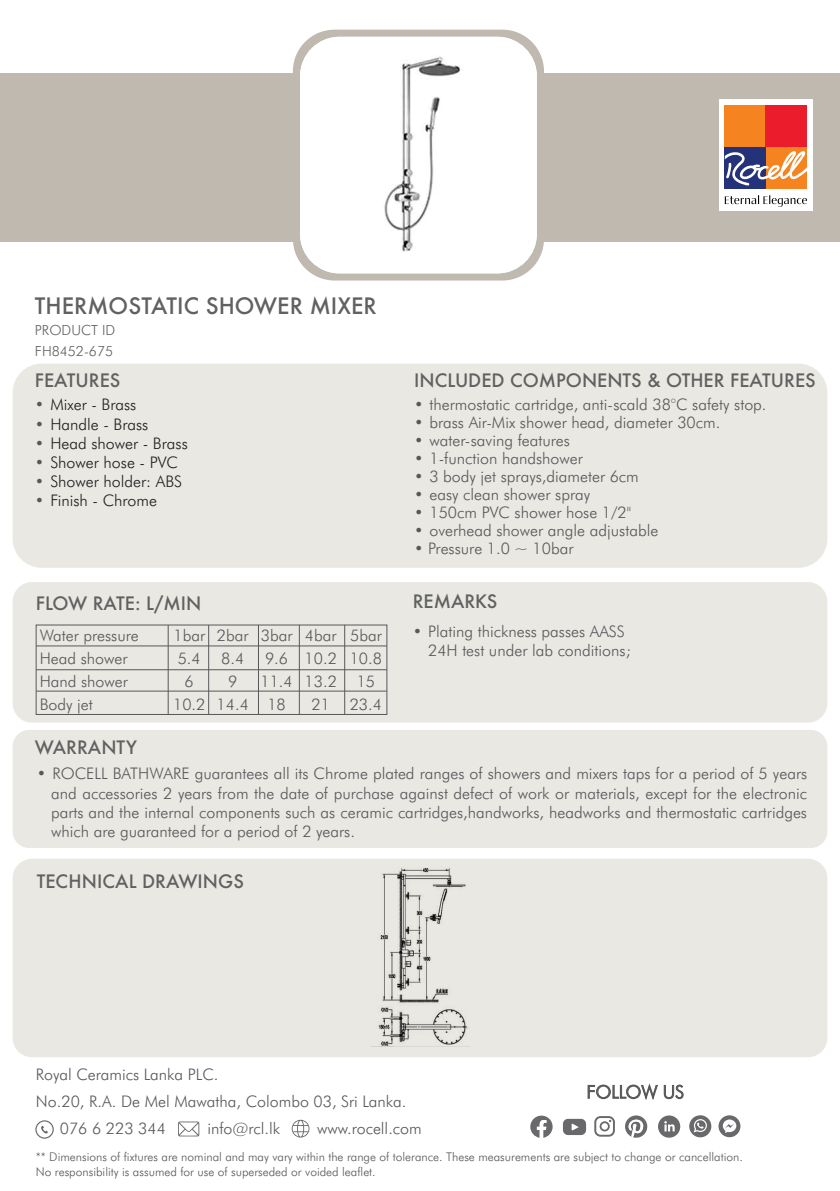
<style>
.page{position:relative;width:840px;height:1191px;background:#fff}
.page>*{position:absolute;margin:0;border:0;box-sizing:border-box;transform-origin:0 0}
.t1{font:500 22px "Futura";color:#606160}
.t2{font:500 18px "Futura";color:#606160}
.t3{font:300 18px "Futura BT";color:#57585a}
.t4{font:300 16px/19.2px "Futura BT";color:#57585a}
.t5{font:300 16px "Futura BT";color:#231f20}
.t6{font:300 14px/20.8px "Futura BT";color:#606160}
.t7{font:300 12px/14.4px "Futura BT";color:#57585a}
.s1{color:#57585a}
</style>
<div class="page">
<div style="left:13px;top:363px;width:813px;height:205px;background:#e9e8e3;border-radius:29px"></div>
<div style="left:13px;top:582px;width:813px;height:140px;background:#e9e8e3;border-radius:19px"></div>
<div style="left:13px;top:730px;width:813px;height:118px;background:#e9e8e3;border-radius:16px"></div>
<div style="left:13px;top:858px;width:813px;height:199px;background:#e9e8e3;border-radius:19px"></div>
<svg style="left:35px;top:1120px;width:19px;height:18px"></svg>
<svg style="left:178px;top:1121px;width:21px;height:15px"></svg>
<svg style="left:291px;top:1119px;width:18px;height:18px"></svg>
<svg style="left:530px;top:1115px;width:22px;height:23px"></svg>
<svg style="left:625px;top:1115px;width:22px;height:22px"></svg>
<svg style="left:594px;top:1116px;width:20px;height:20px"></svg>
<svg style="left:563px;top:1118px;width:22px;height:17px"></svg>
<svg style="left:657px;top:1115px;width:22px;height:22px"></svg>
<svg style="left:664px;top:1121px;width:10px;height:10px"></svg>
<svg style="left:688px;top:1115px;width:23px;height:22px"></svg>
<svg style="left:693px;top:1119px;width:13px;height:13px"></svg>
<svg style="left:718px;top:1115px;width:22px;height:22px"></svg>
<svg style="left:722px;top:1119px;width:14px;height:14px"></svg>
<svg style="left:587px;top:1083px;width:70px;height:17px"></svg>
<svg style="left:663px;top:1084px;width:20px;height:15px"></svg>
<div style="left:0;top:73px;width:839px;height:168px;background:#bfb9af"></div>
<div style="left:293px;top:30px;width:250px;height:250px;background:#bfb9af;border-radius:42px"></div>
<img style="left:300px;top:37px;width:236px;height:236px">
<div style="left:36px;top:624px;width:351px;height:91px;border:1px solid #57585a"></div>
<hr style="left:168px;top:625px;width:1px;height:89px;background:#57585a">
<hr style="left:208px;top:625px;width:1px;height:89px;background:#57585a">
<hr style="left:258px;top:625px;width:1px;height:89px;background:#57585a">
<hr style="left:299px;top:625px;width:1px;height:89px;background:#57585a">
<hr style="left:344px;top:625px;width:1px;height:89px;background:#57585a">
<hr style="left:36px;top:645px;width:350px;height:1px;background:#57585a">
<hr style="left:36px;top:669px;width:350px;height:1px;background:#57585a">
<hr style="left:36px;top:691px;width:350px;height:1px;background:#57585a">
<img style="left:370px;top:868px;width:99px;height:179px">
<div style="left:718px;top:100px;width:94px;height:111px;background:#fff"></div>
<div style="left:765px;top:147px;width:41px;height:41px;background:#f58320"></div>
<div style="left:724px;top:106px;width:41px;height:41px;background:#f58320"></div>
<div style="left:765px;top:106px;width:41px;height:41px;background:#eb1c2c"></div>
<div style="left:724px;top:147px;width:41px;height:41px;background:#243279"></div>
<svg style="left:724px;top:151px;width:82px;height:34px"></svg>
<svg style="left:724px;top:195px;width:82px;height:12px"></svg>
<h1 class="t1" style="left:35px;top:291px;width:343px">THERMOSTATIC SHOWER MIXER</h1>
<p class="t6" style="left:35px;top:320px;width:82px">PRODUCT ID<br>FH8452-675</p>
<p class="t2" style="left:35px;top:367px;width:87px">FEATURES</p>
<p class="t2" style="left:414px;top:367px;width:403px">INCLUDED COMPONENTS &amp; OTHER FEATURES</p>
<p class="t5" style="left:35px;top:395px;width:103px"><span class="s1">•</span> Mixer - Brass</p>
<p class="t5" style="left:35px;top:414px;width:115px"><span class="s1">•</span> Handle - Brass</p>
<p class="t5" style="left:35px;top:433px;width:154px"><span class="s1">•</span> Head shower - Brass</p>
<p class="t5" style="left:35px;top:452px;width:144px"><span class="s1">•</span> Shower hose - PVC</p>
<p class="t5" style="left:35px;top:472px;width:149px"><span class="s1">•</span> Shower holder: ABS</p>
<p class="t5" style="left:35px;top:491px;width:124px"><span class="s1">•</span> Finish - Chrome</p>
<p class="t4" style="left:414px;top:395px;width:354px">• thermostatic cartridge, anti-scald 38°C safety stop.</p>
<p class="t4" style="left:414px;top:413px;width:307px">• brass Air-Mix shower head, diameter 30cm.</p>
<p class="t4" style="left:414px;top:431px;width:157px">• water-saving features</p>
<p class="t4" style="left:414px;top:449px;width:170px">• 1-function handshower</p>
<p class="t4" style="left:414px;top:467px;width:226px">• 3 body jet sprays,diameter 6cm</p>
<p class="t4" style="left:414px;top:485px;width:177px">• easy clean shower spray</p>
<p class="t4" style="left:414px;top:503px;width:218px">• 150cm PVC shower hose 1/2"</p>
<p class="t4" style="left:414px;top:521px;width:245px">• overhead shower angle adjustable</p>
<p class="t4" style="left:414px;top:539px;width:161px">• Pressure 1.0 ~ 10bar</p>
<p class="t2" style="left:36px;top:591px;width:167px">FLOW RATE: L/MIN</p>
<p class="t2" style="left:412px;top:589px;width:86px">REMARKS</p>
<p class="t4" style="left:428px;top:621px;width:204px;text-indent:-15px">• Plating thickness passes AASS<br>24H test under lab conditions;</p>
<p class="t4" style="left:40px;top:625px;width:100px">Water pressure</p>
<p class="t4" style="left:173px;top:625px;width:210px">1bar 2bar 3bar 4bar 5bar</p>
<p class="t4" style="left:40px;top:648px;width:89px">Head shower</p>
<p class="t4" style="left:178px;top:648px;width:25px">5.4</p>
<p class="t4" style="left:221px;top:648px;width:25px">8.4</p>
<p class="t4" style="left:265px;top:648px;width:118px">9.6 10.2 10.8</p>
<p class="t4" style="left:40px;top:671px;width:90px">Hand shower</p>
<p class="t4" style="left:184px;top:671px;width:11px">6</p>
<p class="t4" style="left:228px;top:671px;width:11px">9</p>
<p class="t4" style="left:260px;top:671px;width:116px">11.4 13.2 15</p>
<p class="t4" style="left:40px;top:694px;width:55px">Body jet</p>
<p class="t4" style="left:173px;top:694px;width:114px">10.2 14.4 18</p>
<p class="t4" style="left:311px;top:694px;width:72px">21 23.4</p>
<p class="t2" style="left:35px;top:735px;width:103px">WARRANTY</p>
<p class="t4" style="left:51px;top:764px;width:757px;text-align:justify;text-indent:-14px">• ROCELL BATHWARE guarantees all its Chrome plated ranges of showers and mixers taps for a period of 5 years and accessories 2 years from the date of purchase against defect of work or materials, except for the electronic parts and the internal components such as ceramic cartridges,handworks, headworks and thermostatic cartridges which are guaranteed for a period of 2 years.</p>
<p class="t2" style="left:37px;top:869px;width:208px">TECHNICAL DRAWINGS</p>
<p class="t4" style="left:36px;top:1064px;width:184px">Royal Ceramics Lanka PLC.</p>
<p class="t4" style="left:36px;top:1091px;width:372px">No.20, R.A. De Mel Mawatha, Colombo 03, Sri Lanka.</p>
<p class="t4" style="left:60px;top:1118px;width:107px">076 6 223 344</p>
<p class="t4" style="left:207px;top:1118px;width:74px">info@rcl.lk</p>
<p class="t4" style="left:317px;top:1118px;width:106px">www.rocell.com</p>
<p class="t3" style="left:586px;top:1081px;width:99px">FOLLOW US</p>
<p class="t7" style="left:36px;top:1149px;width:708px">** Dimensions of fixtures are nominal and may vary within the range of tolerance. These measurements are subject to change or cancellation.<br>No responsibility is assumed for use of superseded or voided leaflet.</p>
</div>
